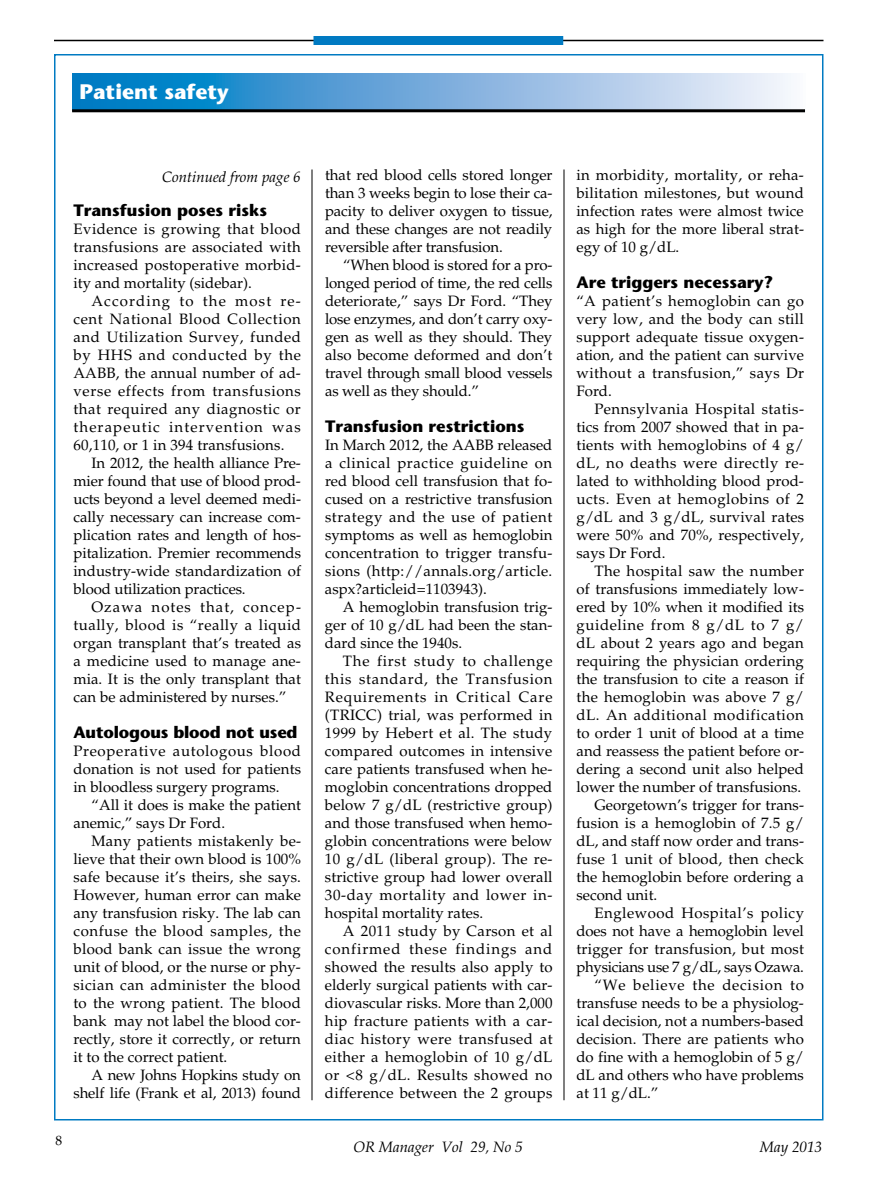
<style>
.page{position:relative;width:891px;height:1188px;background:#fff}
.page>*{position:absolute;margin:0;border:0;box-sizing:border-box;transform-origin:0 0}
.t1{font:700 21px "Stone Sans Std";color:#fff}
.t2{font:700 16.5px "Stone Sans Std";color:#000}
.t3{font:15px/18px "Palatino LT Std";color:#000;text-align:justify}
.t4{font:15px "Palatino LT Std";letter-spacing:.02em;color:#000}
.t5{font:italic 15px "Palatino LT Std";color:#000}
.t6{font:15px "Palatino LT Std";letter-spacing:-.02em;color:#000}
.t7{font:15px "Palatino LT Std";letter-spacing:.035em;color:#000}
.t8{font:15px "Palatino LT Std";letter-spacing:.03em;color:#000}
.t9{font:15px "Palatino LT Std";letter-spacing:.025em;color:#000}
.t10{font:15px "Palatino LT Std";letter-spacing:.04em;color:#000}
.t11{font:15px "Palatino LT Std";letter-spacing:.05em;color:#000}
.t12{font:13.5px "Palatino LT Std";color:#000}
</style>
<div class="page">
<div style="left:54px;top:54px;width:770px;height:1066px;background:#fff;border:2px solid #007ac2"></div>
<hr style="left:312px;top:170px;width:1px;height:930px;background:#000">
<hr style="left:564px;top:170px;width:1px;height:930px;background:#000">
<hr style="left:54px;top:40px;width:770px;height:1px;background:#000">
<div style="left:314px;top:36px;width:249px;height:9px;background:#007ac2"></div>
<svg style="left:72px;top:73px;width:719px;height:36px;background:#71afdc"></svg>
<hr style="left:72px;top:109px;width:733px;height:3px;background:#000">
<h1 class="t1" style="left:80px;top:80px;width:151px">Patient safety</h1>
<p class="t5" style="left:162px;top:168px;width:140px">Continued from page 6</p>
<p class="t2" style="left:74px;top:200px;width:195px">Transfusion poses risks</p>
<p class="t3" style="left:74px;top:220px;width:229px">Evidence is growing that blood transfusions are associated with increased postoperative morbid&shy;ity and mortality (sidebar).</p>
<p class="t3" style="left:74px;top:292px;width:229px;text-indent:18px">According to the most re&shy;cent National Blood Collection and Utilization Survey, funded by HHS and conducted by the AABB, the annual number of ad&shy;verse effects from transfusions that required any diagnostic or therapeutic intervention was 60,110, or 1 in 394 transfusions.</p>
<p class="t3" style="left:74px;top:454px;width:229px;text-indent:18px">In 2012, the health alliance Pre&shy;mier found that use of blood prod&shy;ucts beyond a level deemed medi&shy;cally necessary can increase com&shy;plication rates and length of hos&shy;pitalization. Premier recommends industry-wide standardization of blood utilization practices.</p>
<p class="t3" style="left:74px;top:598px;width:229px;text-indent:18px">Ozawa notes that, concep&shy;tually, blood is “really a liquid organ transplant that’s treated as a medicine used to manage ane&shy;mia. It is the only transplant that can be administered by nurses.”</p>
<p class="t2" style="left:74px;top:722px;width:226px">Autologous blood not used</p>
<p class="t3" style="left:74px;top:742px;width:229px">Preoperative autologous blood donation is not used for patients in bloodless surgery programs.</p>
<p class="t3" style="left:74px;top:796px;width:229px;text-indent:18px">“All it does is make the patient anemic,” says Dr Ford.</p>
<p class="t3" style="left:74px;top:832px;width:229px;text-indent:18px">Many patients mistakenly be&shy;lieve that their own blood is 100% safe because it’s theirs, she says.<br>However, human error can make any transfusion risky. The lab can confuse the blood samples, the blood bank can issue the wrong unit of blood, or the nurse or phy&shy;sician can administer the blood to the wrong patient. The blood bank may not label the blood cor&shy;rectly, store it correctly, or return it to the correct patient.</p>
<p class="t3" style="left:74px;top:1066px;width:229px;text-align:right">A new Johns Hopkins study on shelf life (Frank et al, 2013) found</p>
<p class="t12" style="left:56px;top:1133px;width:8px">8</p>
<p class="t3" style="left:325px;top:166px;width:229px">that red blood cells stored longer than 3 weeks begin to lose their ca&shy;pacity to deliver oxygen to tissue, and these changes are not readily reversible after transfusion.</p>
<p class="t3" style="left:325px;top:256px;width:229px;text-indent:18px">“When blood is stored for a pro&shy;longed period of time, the red cells deteriorate,” says Dr Ford. “They lose enzymes, and don’t carry oxy&shy;gen as well as they should. They also become deformed and don’t travel through small blood vessels as well as they should.”</p>
<p class="t2" style="left:325px;top:416px;width:201px">Transfusion restrictions</p>
<p class="t3" style="left:325px;top:436px;width:229px">In March 2012, the AABB released a clinical practice guideline on red blood cell transfusion that fo&shy;cused on a restrictive transfusion strategy and the use of patient symptoms as well as hemoglobin concentration to trigger transfu&shy;sions (http://annals.org/article. aspx?articleid=1103943).</p>
<p class="t3" style="left:325px;top:598px;width:229px;text-indent:18px">A hemoglobin transfusion trig&shy;ger of 10 g/dL had been the stan&shy;dard since the 1940s.</p>
<p class="t3" style="left:325px;top:652px;width:229px;text-indent:18px">The first study to challenge this standard, the Transfusion Requirements in Critical Care (TRICC) trial, was performed in 1999 by Hebert et al. The study compared outcomes in intensive care patients transfused when he&shy;moglobin concentrations dropped below 7 g/dL (restrictive group) and those transfused when hemo&shy;globin concentrations were below 10 g/dL (liberal group). The re&shy;strictive group had lower overall 30-day mortality and lower in&shy;hospital mortality rates.</p>
<p class="t3" style="left:325px;top:922px;width:229px;text-indent:18px">A 2011 study by Carson et al confirmed these findings and showed the results also apply to elderly surgical patients with car&shy;diovascular risks. More than 2,000 hip fracture patients with a car&shy;diac history were transfused at either a hemoglobin of 10 g/dL or &lt;8 g/dL. Results showed no difference between the 2 groups</p>
<p class="t3" style="left:576px;top:166px;width:229px">in morbidity, mortality, or reha&shy;bilitation milestones, but wound infection rates were almost twice as high for the more liberal strat&shy;egy of 10 g/dL.</p>
<p class="t2" style="left:576px;top:272px;width:198px">Are triggers necessary?</p>
<p class="t3" style="left:576px;top:292px;width:229px">“A patient’s hemoglobin can go very low, and the body can still support adequate tissue oxygen&shy;ation, and the patient can survive without a transfusion,” says Dr Ford.</p>
<p class="t3" style="left:576px;top:400px;width:229px;text-indent:18px">Pennsylvania Hospital statis&shy;tics from 2007 showed that in pa&shy;tients with hemoglobins of 4 g/ dL, no deaths were directly re&shy;lated to withholding blood prod&shy;ucts. Even at hemoglobins of 2 g/dL and 3 g/dL, survival rates were 50% and 70%, respectively, says Dr Ford.</p>
<p class="t9" style="left:594px;top:562px;width:211px">The hospital saw the number</p>
<p class="t3" style="left:576px;top:580px;width:229px">of transfusions immediately low-</p>
<p class="t3" style="left:576px;top:598px;width:229px">ered by 10% when it modified its</p>
<p class="t10" style="left:576px;top:616px;width:229px">guideline from 8 g/dL to 7 g/</p>
<p class="t3" style="left:576px;top:634px;width:229px">dL about 2 years ago and began</p>
<p class="t3" style="left:576px;top:652px;width:229px">requiring the physician ordering</p>
<p class="t3" style="left:576px;top:670px;width:229px">the transfusion to cite a reason if</p>
<p class="t4" style="left:576px;top:688px;width:229px">the hemoglobin was above 7 g/</p>
<p class="t7" style="left:576px;top:706px;width:229px">dL. An additional modification</p>
<p class="t3" style="left:576px;top:724px;width:229px">to order 1 unit of blood at a time</p>
<p class="t3" style="left:576px;top:742px;width:229px">and reassess the patient before or-</p>
<p class="t3" style="left:576px;top:760px;width:229px">dering a second unit also helped</p>
<p class="t3" style="left:576px;top:778px;width:226px">lower the number of transfusions.</p>
<p class="t3" style="left:594px;top:796px;width:211px">Georgetown’s trigger for trans-</p>
<p class="t3" style="left:576px;top:814px;width:229px">fusion is a hemoglobin of 7.5 g/</p>
<p class="t3" style="left:576px;top:832px;width:229px">dL, and staff now order and trans-</p>
<p class="t4" style="left:576px;top:850px;width:229px">fuse 1 unit of blood, then check</p>
<p class="t3" style="left:576px;top:868px;width:229px">the hemoglobin before ordering a</p>
<p class="t3" style="left:576px;top:886px;width:82px">second unit.</p>
<p class="t8" style="left:594px;top:904px;width:211px">Englewood Hospital’s policy</p>
<p class="t3" style="left:576px;top:922px;width:229px">does not have a hemoglobin level</p>
<p class="t3" style="left:576px;top:940px;width:229px">trigger for transfusion, but most</p>
<p class="t6" style="left:576px;top:958px;width:229px">physicians use 7 g/dL, says Ozawa.</p>
<p class="t11" style="left:594px;top:976px;width:211px">“We believe the decision to</p>
<p class="t3" style="left:576px;top:994px;width:229px">transfuse needs to be a physiolog-</p>
<p class="t3" style="left:576px;top:1012px;width:229px">ical decision, not a numbers-based</p>
<p class="t3" style="left:576px;top:1030px;width:229px">decision. There are patients who</p>
<p class="t3" style="left:576px;top:1048px;width:229px">do fine with a hemoglobin of 5 g/</p>
<p class="t3" style="left:576px;top:1066px;width:229px">dL and others who have problems</p>
<p class="t3" style="left:576px;top:1084px;width:83px">at 11 g/dL.”</p>
<p class="t5" style="left:353px;top:1138px;width:171px">OR Manager Vol 29, No 5</p>
<p class="t5" style="left:760px;top:1138px;width:64px">May 2013</p>
</div>
